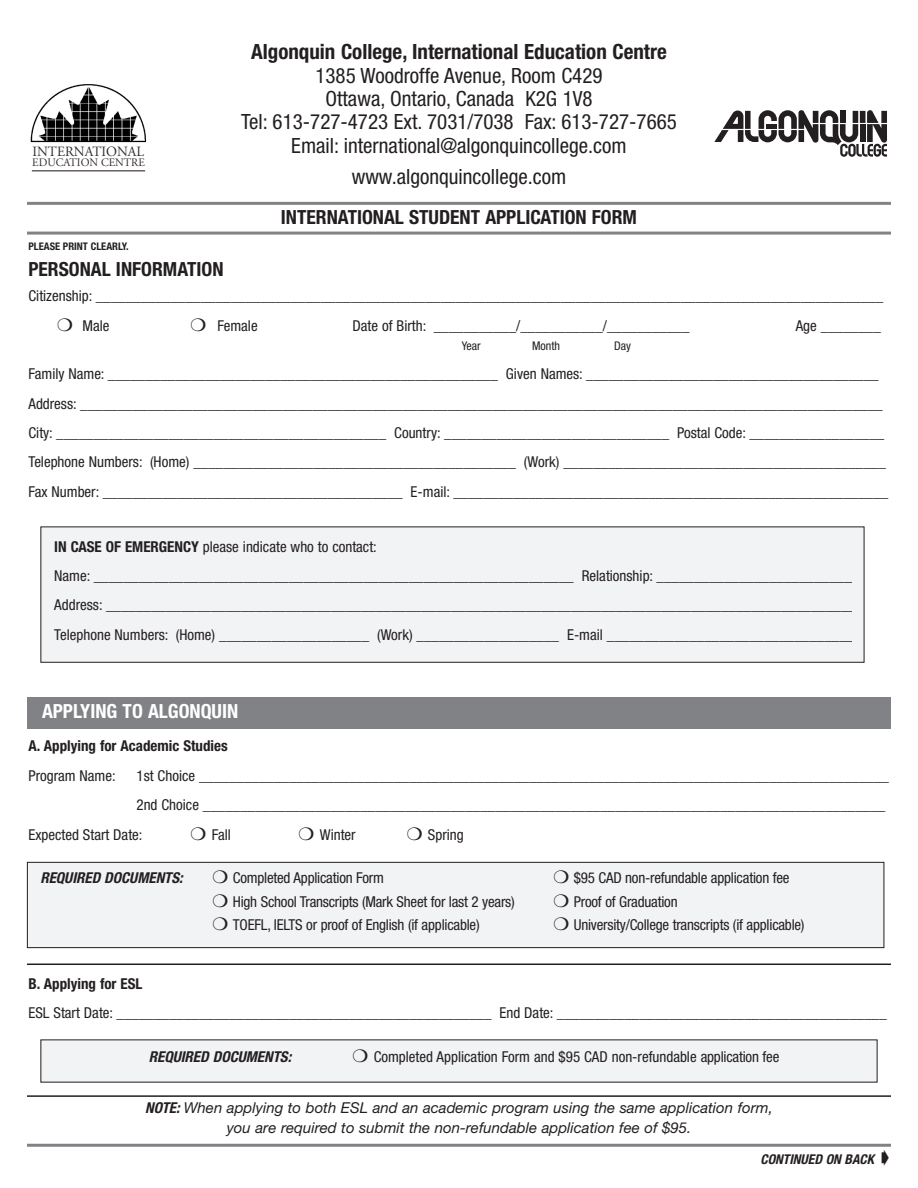
<style>
.page{position:relative;width:918px;height:1188px;background:#fff}
.page>*{position:absolute;margin:0;border:0;box-sizing:border-box;transform-origin:0 0}
.t1{font:condensed 21px/23.4px "Helvetica Neue";color:#231f20;text-align:center}
.t2{font:700 condensed 21px "Helvetica Neue";color:#231f20}
.t3{font:700 condensed 19.5px "Helvetica Neue";color:#231f20}
.t4{font:700 condensed 19.5px "Helvetica Neue";color:#fff}
.t5{font:condensed 15px/29.4px "Helvetica Neue";color:#231f20}
.t6{font:italic 15px/19.5px "Helvetica Neue";color:#231f20;text-align:center}
.t7{font:700 condensed 15px "Helvetica Neue";color:#231f20}
.t8{font:italic 700 condensed 15px "Helvetica Neue";color:#231f20}
.t9{font:14.1px "Adobe Garamond Regular+ZCKJST";color:#322d2d}
.t10{font:italic 700 condensed 13.5px "Helvetica Neue";color:#231f20}
.t11{font:condensed 12px "Helvetica Neue";color:#231f20}
.t12{font:11.4px "Adobe Garamond Regular+ZCKJST";color:#322d2d}
.t13{font:700 condensed 10.5px "Helvetica Neue";color:#231f20}
.s1{font-weight:700}
.s2{font-weight:700;font-stretch:condensed}
</style>
<div class="page">
<div style="left:41px;top:527px;width:823px;height:135px;background:#f2f3f4"></div>
<div style="left:40px;top:526px;width:824px;height:137px;border:1px solid #231f20"></div>
<div style="left:41px;top:1040px;width:836px;height:42px;background:#f2f3f4"></div>
<div style="left:27px;top:862px;width:857px;height:86px;background:#f2f3f4"></div>
<div style="left:27px;top:862px;width:857px;height:86px;border:1px solid #231f20"></div>
<svg style="left:714px;top:110px;width:173px;height:47px"></svg>
<img style="left:30px;top:84px;width:116px;height:59px">
<hr style="left:32px;top:170px;width:113px;height:1px;background:#322d2d">
<hr style="left:27px;top:232px;width:864px;height:3px;background:#808285">
<hr style="left:27px;top:202px;width:864px;height:3px;background:#808285">
<hr style="left:27px;top:1144px;width:864px;height:3px;background:#808285">
<div style="left:27px;top:697px;width:864px;height:31px;background:#808285"></div>
<hr style="left:27px;top:964px;width:864px;height:1px;background:#231f20">
<hr style="left:27px;top:1095px;width:864px;height:2px;background:#231f20">
<p class="t9" style="left:33px;top:146px;width:113px">INTERNATIONAL</p>
<p class="t12" style="left:32px;top:158px;width:114px">EDUCATION CENTRE</p>
<h1 class="t2" style="left:251px;top:44px;width:417px">Algonquin College, International Education Centre</h1>
<h1 class="t1" style="left:241px;top:65px;width:437px">1385 Woodroffe Avenue, Room C429<br>Ottawa, Ontario, Canada K2G 1V8<br>Tel: 613-727-4723 Ext. 7031/7038 Fax: 613-727-7665<br>Email: international@algonquincollege.com</h1>
<h1 class="t1" style="left:352px;top:166px;width:216px">www.algonquincollege.com</h1>
<h2 class="t3" style="left:281px;top:210px;width:358px">INTERNATIONAL STUDENT APPLICATION FORM</h2>
<p class="t13" style="left:28px;top:242px;width:102px">PLEASE PRINT CLEARLY.</p>
<h2 class="t3" style="left:28px;top:262px;width:197px">PERSONAL INFORMATION</h2>
<p class="t5" style="left:57px;top:283px;width:828px;text-indent:-28px">Citizenship: _________________________________________________________________________________________________________ ❍ Male</p>
<p class="t5" style="left:190px;top:312px;width:69px">❍ Female</p>
<p class="t5" style="left:352px;top:312px;width:339px">Date of Birth: ___________/___________/___________</p>
<p class="t5" style="left:796px;top:312px;width:87px">Age ________</p>
<p class="t11" style="left:462px;top:341px;width:20px">Year</p>
<p class="t11" style="left:532px;top:341px;width:29px">Month</p>
<p class="t11" style="left:614px;top:341px;width:18px">Day</p>
<p class="t5" style="left:28px;top:360px;width:861px">Family Name: ____________________________________________________ Given Names: _______________________________________ Address: ___________________________________________________________________________________________________________ City: ____________________________________________ Country: ______________________________ Postal Code: __________________ Telephone Numbers: (Home) ___________________________________________ (Work) ___________________________________________ Fax Number: ________________________________________ E-mail: __________________________________________________________</p>
<p class="t5" style="left:54px;top:533px;width:806px"><span class="s1">IN CASE OF EMERGENCY</span> please indicate who to contact:<br>Name: ________________________________________________________________ Relationship: ___________________________ Address: ____________________________________________________________________________________________________ Telephone Numbers: (Home) ____________________ (Work) ___________________ E-mail _________________________________</p>
<h2 class="t4" style="left:42px;top:704px;width:198px">APPLYING TO ALGONQUIN</h2>
<p class="t7" style="left:28px;top:741px;width:201px">A. Applying for Academic Studies</p>
<p class="t5" style="left:28px;top:762px;width:89px">Program Name:</p>
<p class="t5" style="left:136px;top:762px;width:754px">1st Choice ____________________________________________________________________________________________</p>
<p class="t5" style="left:136px;top:792px;width:750px">2nd Choice ___________________________________________________________________________________________</p>
<p class="t5" style="left:28px;top:821px;width:116px">Expected Start Date:</p>
<p class="t5" style="left:190px;top:821px;width:42px">❍ Fall</p>
<p class="t5" style="left:299px;top:821px;width:59px">❍ Winter</p>
<p class="t5" style="left:407px;top:821px;width:59px">❍ Spring</p>
<p class="t8" style="left:40px;top:873px;width:144px">REQUIRED DOCUMENTS:</p>
<p class="t5" style="left:213px;top:865px;width:173px">❍ Completed Application Form</p>
<p class="t5" style="left:553px;top:865px;width:238px">❍ $95 CAD non-refundable application fee</p>
<p class="t5" style="left:213px;top:888px;width:304px">❍ High School Transcripts (Mark Sheet for last 2 years)</p>
<p class="t5" style="left:553px;top:888px;width:126px">❍ Proof of Graduation</p>
<p class="t5" style="left:213px;top:912px;width:269px">❍ TOEFL, IELTS or proof of English (if applicable)</p>
<p class="t5" style="left:553px;top:912px;width:253px">❍ University/College transcripts (if applicable)</p>
<p class="t7" style="left:29px;top:978px;width:116px">B. Applying for ESL</p>
<p class="t5" style="left:29px;top:1000px;width:860px">ESL Start Date: __________________________________________________ End Date: ____________________________________________</p>
<p class="t8" style="left:149px;top:1052px;width:144px">REQUIRED DOCUMENTS:</p>
<p class="t5" style="left:352px;top:1044px;width:428px">❍ Completed Application Form and $95 CAD non-refundable application fee</p>
<p class="t6" style="left:145px;top:1100px;width:629px"><span class="s2">NOTE:</span> When applying to both ESL and an academic program using the same application form, you are required to submit the non-refundable application fee of $95.</p>
<p class="t10" style="left:760px;top:1155px;width:131px">CONTINUED ON BACK ➧</p>
</div>
